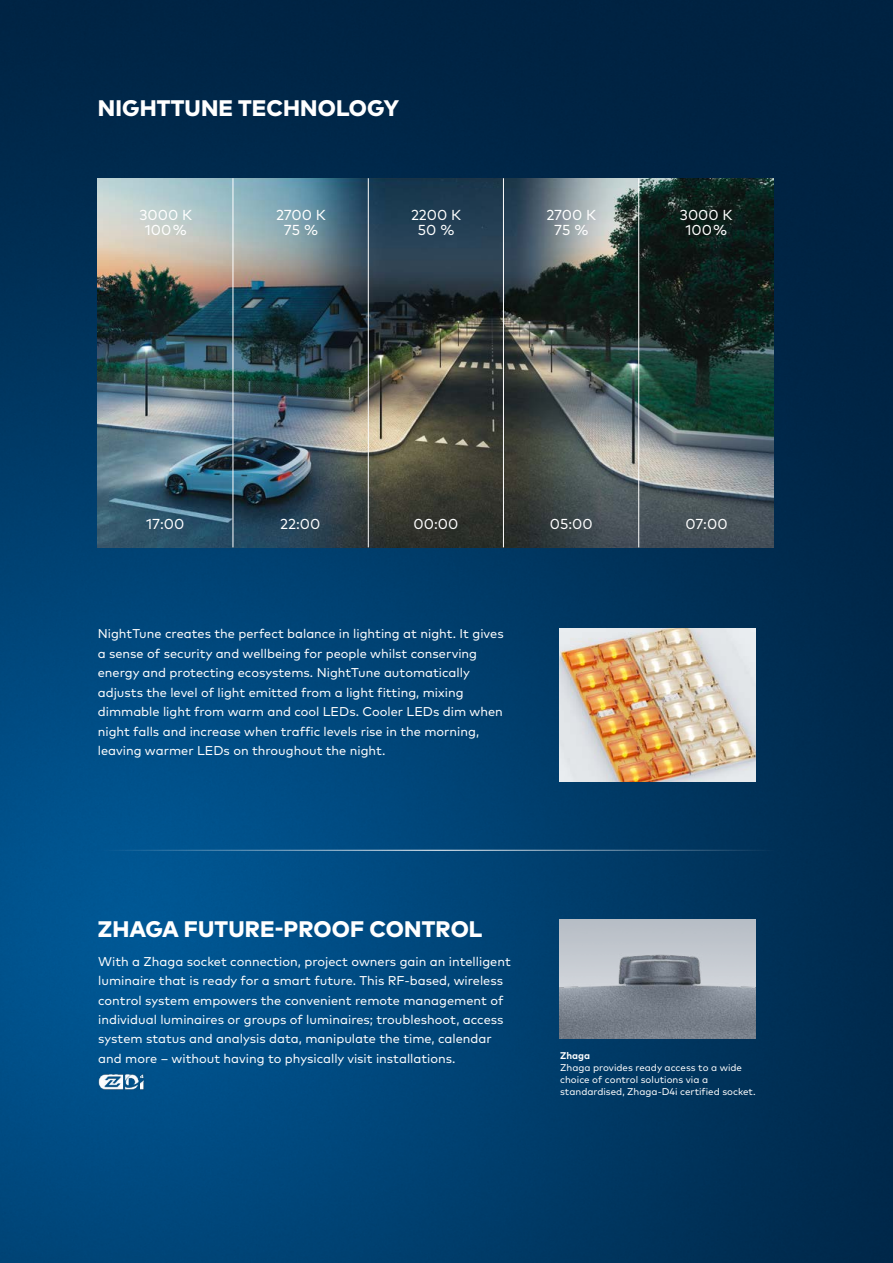
<style>
.page{position:relative;width:893px;height:1263px;background:#fff}
.page>*{position:absolute;margin:0;border:0;box-sizing:border-box;transform-origin:0 0}
.t1{font:800 22.5px "Mark Pro";letter-spacing:.005em;color:#fff}
.t2{font:14.4px/15.3px "Mark Pro";color:#fff;text-align:center}
.t3{font:12.75px/19.5px "Mark Pro";color:#fff}
.t4{font:9.75px/12px "Mark Pro";color:#fff}
.t5{font:700 9.75px "Mark Pro";color:#fff}
</style>
<div class="page">
<img style="left:0;top:0;width:893px;height:1263px">
<img style="left:560px;top:919px;width:195px;height:119px">
<img style="left:98px;top:178px;width:676px;height:369px">
<hr style="left:233px;top:178px;width:1px;height:369px;background:#fff">
<hr style="left:368px;top:178px;width:1px;height:369px;background:#fff">
<hr style="left:503px;top:178px;width:1px;height:369px;background:#fff">
<hr style="left:638px;top:178px;width:1px;height:369px;background:#fff">
<img style="left:560px;top:628px;width:195px;height:153px">
<hr style="left:98px;top:850px;width:676px;height:1px;background:#fff">
<img style="left:98px;top:1073px;width:48px;height:18px">
<h1 class="t1" style="left:98px;top:90px;width:303px">NIGHTTUNE TECHNOLOGY</h1>
<p class="t2" style="left:139px;top:206px;width:54px">3000 K<br>100 %</p>
<p class="t2" style="left:411px;top:206px;width:52px">2200 K<br>50 %</p>
<p class="t2" style="left:276px;top:206px;width:51px">2700 K<br>75 %</p>
<p class="t2" style="left:546px;top:206px;width:51px">2700 K<br>75 %</p>
<p class="t2" style="left:680px;top:206px;width:54px">3000 K<br>100 %</p>
<p class="t2" style="left:146px;top:515px;width:40px">17:00</p>
<p class="t2" style="left:280px;top:515px;width:42px">22:00</p>
<p class="t2" style="left:414px;top:515px;width:46px">00:00</p>
<p class="t2" style="left:550px;top:515px;width:44px">05:00</p>
<p class="t2" style="left:685px;top:515px;width:44px">07:00</p>
<p class="t3" style="left:98px;top:623px;width:407px">NightTune creates the perfect balance in lighting at night. It gives a sense of security and wellbeing for people whilst conserving energy and protecting ecosystems. NightTune automatically adjusts the level of light emitted from a light fitting, mixing dimmable light from warm and cool LEDs. Cooler LEDs dim when night falls and increase when traffic levels rise in the morning, leaving warmer LEDs on throughout the night.</p>
<h1 class="t1" style="left:98px;top:912px;width:386px">ZHAGA FUTURE-PROOF CONTROL</h1>
<p class="t3" style="left:98px;top:950px;width:414px">With a Zhaga socket connection, project owners gain an intelligent luminaire that is ready for a smart future. This RF-based, wireless control system empowers the convenient remote management of individual luminaires or groups of luminaires; troubleshoot, access system status and analysis data, manipulate the time, calendar and more – without having to physically visit installations.</p>
<p class="t5" style="left:560px;top:1048px;width:31px">Zhaga</p>
<p class="t4" style="left:560px;top:1060px;width:197px">Zhaga provides ready access to a wide choice of control solutions via a standardised, Zhaga-D4i certified socket.</p>
</div>
